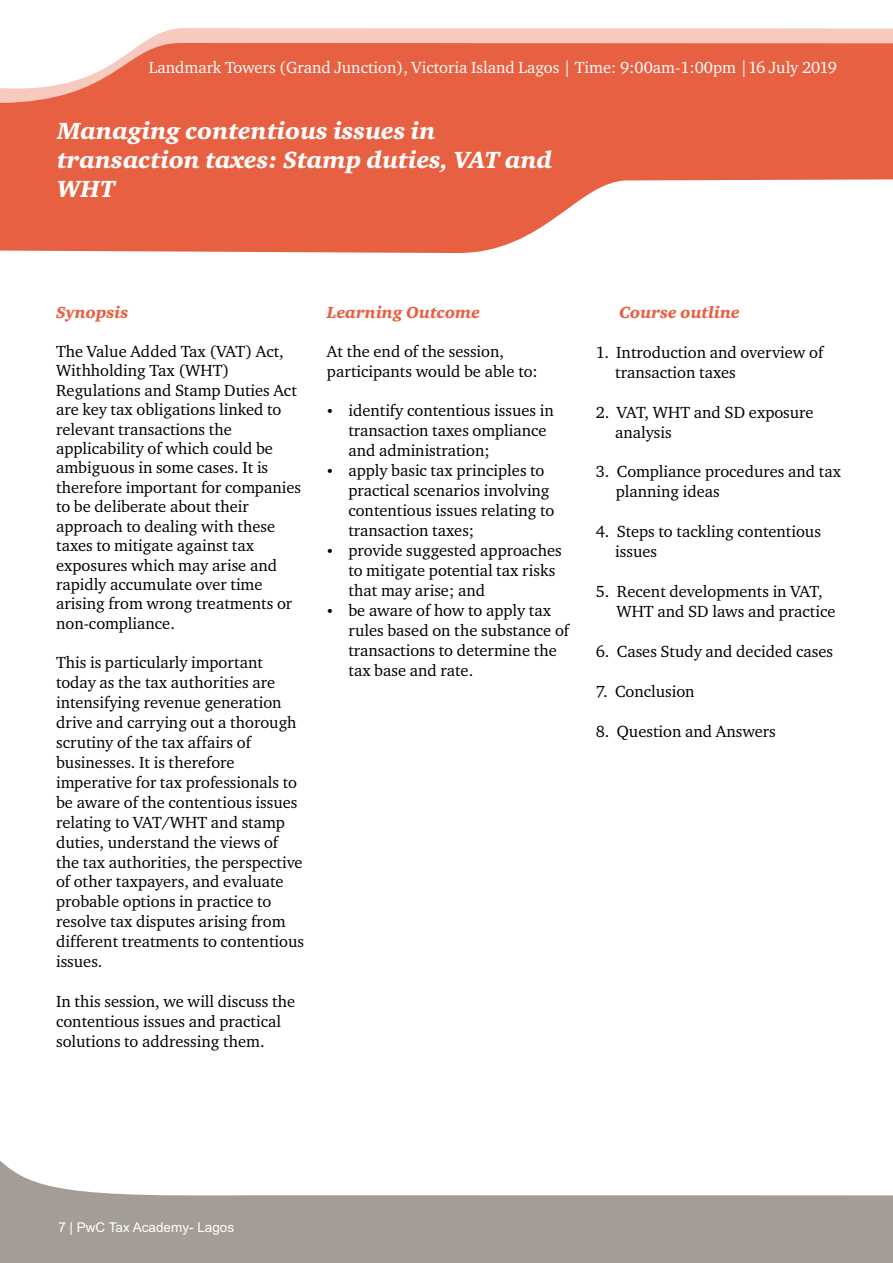
<style>
.page{position:relative;width:893px;height:1263px;background:#fff}
.page>*{position:absolute;margin:0;border:0;box-sizing:border-box;transform-origin:0 0}
.t1{font:italic 900 24px/29px "ITC Charter Com";color:#fff}
.t2{font:16.5px/20px "ITC Charter Com";color:#000}
.t3{font:16.5px "ITC Charter Com";color:#fff}
.t4{font:italic 900 16.5px "ITC Charter Com";color:#e86042}
.t5{font:13.5px "Arial";color:#fff}
</style>
<div class="page">
<svg style="left:143px;top:28px;width:750px;height:15px;background:#f7cbc1"></svg>
<svg style="left:0;top:43px;width:893px;height:210px;fill:#e86042"></svg>
<svg style="left:0;top:1161px;width:893px;height:102px;fill:#a49c96"></svg>
<p class="t3" style="left:149px;top:60px;width:689px">Landmark Towers (Grand Junction), Victoria Island Lagos | Time: 9:00am-1:00pm |16 July 2019</p>
<h1 class="t1" style="left:57px;top:118px;width:497px">Managing contentious issues in transaction taxes: Stamp duties, VAT and<br>WHT</h1>
<p class="t4" style="left:56px;top:306px;width:74px">Synopsis</p>
<p class="t2" style="left:56px;top:343px;width:246px;line-height:19.4px">The Value Added Tax (VAT) Act,<br>Withholding Tax (WHT)<br>Regulations and Stamp Duties Act are key tax obligations linked to relevant transactions the applicability of which could be ambiguous in some cases. It is therefore important for companies to be deliberate about their approach to dealing with these taxes to mitigate against tax exposures which may arise and rapidly accumulate over time arising from wrong treatments or non-compliance.</p>
<p class="t2" style="left:56px;top:654px;width:249px">This is particularly important today as the tax authorities are intensifying revenue generation drive and carrying out a thorough scrutiny of the tax affairs of businesses. It is therefore imperative for tax professionals to be aware of the contentious issues relating to VAT/WHT and stamp duties, understand the views of the tax authorities, the perspective of other taxpayers, and evaluate probable options in practice to resolve tax disputes arising from different treatments to contentious issues.</p>
<p class="t2" style="left:56px;top:993px;width:241px">In this session, we will discuss the contentious issues and practical solutions to addressing them.</p>
<p class="t4" style="left:327px;top:306px;width:155px">Learning Outcome</p>
<p class="t2" style="left:327px;top:343px;width:212px">At the end of the session, participants would be able to:</p>
<p class="t2" style="left:348px;top:402px;width:222px">identify contentious issues in transaction taxes ompliance and administration;<br>apply basic tax principles to practical scenarios involving contentious issues relating to transaction taxes;<br>provide suggested approaches to mitigate potential tax risks that may arise; and<br>be aware of how to apply tax rules based on the substance of transactions to determine the tax base and rate.</p>
<p class="t4" style="left:619px;top:306px;width:122px">Course outline</p>
<p class="t2" style="left:615px;top:344px;width:210px;text-indent:-19px">1. Introduction and overview of transaction taxes</p>
<p class="t2" style="left:615px;top:403px;width:200px;text-indent:-19px">2. VAT, WHT and SD exposure analysis</p>
<p class="t2" style="left:616px;top:463px;width:227px;text-indent:-20px">3. Compliance procedures and tax planning ideas</p>
<p class="t2" style="left:615px;top:523px;width:207px;text-indent:-19px">4. Steps to tackling contentious issues</p>
<p class="t2" style="left:616px;top:583px;width:221px;text-indent:-21px">5. Recent developments in VAT,<br>WHT and SD laws and practice</p>
<p class="t2" style="left:596px;top:643px;width:239px">6. Cases Study and decided cases</p>
<p class="t2" style="left:596px;top:682px;width:100px">7. Conclusion</p>
<p class="t2" style="left:596px;top:722px;width:181px">8. Question and Answers</p>
<p class="t5" style="left:58px;top:1222px;width:177px">7 | PwC Tax Academy- Lagos</p>
</div>
